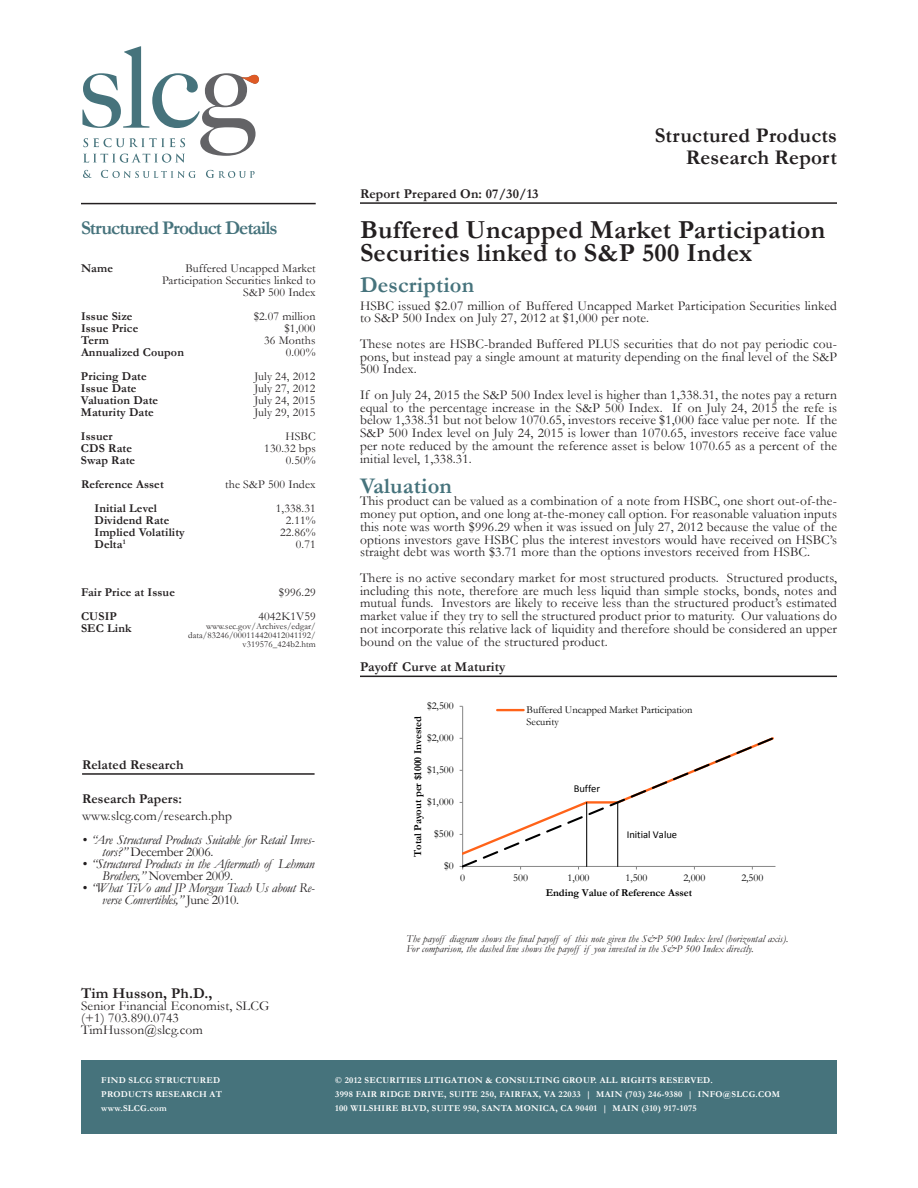
<style>
.page{position:relative;width:918px;height:1188px;background:#fff}
.page>*{position:absolute;margin:0;border:0;box-sizing:border-box;transform-origin:0 0}
.t1{font:700 26.25px/22.5px "Garamond";letter-spacing:.01em;color:#231f20}
.t2{font:700 22.5px "Garamond";letter-spacing:.01em;color:#46737c}
.t3{font:700 21px/22.5px "Garamond";letter-spacing:.01em;color:#231f20;text-align:right}
.t4{font:700 19.5px "Garamond";letter-spacing:-.05em;color:#46737c}
.t5{font:700 15px "Garamond";letter-spacing:.01em;color:#231f20}
.t6{font:13.5px/12.8px "Garamond";letter-spacing:.01em;color:#231f20;text-align:justify}
.t7{font:italic 13.5px/12px "Garamond";letter-spacing:-.02em;color:#231f20}
.t8{font:700 13.5px "Garamond";letter-spacing:.01em;color:#231f20}
.t9{font:12px/12px "Garamond";letter-spacing:.01em;color:#231f20;text-align:right}
.t10{font:700 12px/12px "Garamond";letter-spacing:.01em;color:#231f20}
.t11{font:italic 10.5px/9.8px "Garamond";letter-spacing:.01em;color:#231f20}
.t12{font:10.5px/11.9px "Garamond";letter-spacing:-.005em;color:#000}
.t13{font:700 10.5px "Garamond";color:#000}
.t14{font:10.5px "Calibri";letter-spacing:-.005em;color:#000}
.t15{font:700 9px/14.2px "Garamond";letter-spacing:.03em;color:#fff}
.t16{font:9px/9px "Garamond";letter-spacing:.01em;color:#231f20;text-align:right}
.s1{font-style:normal}
</style>
<div class="page">
<hr style="left:360px;top:202px;width:477px;height:2px;background:#231f20">
<hr style="left:360px;top:676px;width:477px;height:1px;background:#231f20">
<hr style="left:462px;top:706px;width:1px;height:160px;background:#868686">
<svg style="left:460px;top:735px;width:316px;height:134px"></svg>
<hr style="left:617px;top:802px;width:1px;height:64px;background:#000">
<hr style="left:586px;top:802px;width:1px;height:64px;background:#000">
<hr style="left:497px;top:709px;width:27px;height:2px;background:#ff6319">
<hr style="left:81px;top:203px;width:235px;height:1px;background:#231f20">
<div style="left:81px;top:1061px;width:234px;height:73px;background:#46737c"></div>
<div style="left:315px;top:1061px;width:522px;height:73px;background:#46737c"></div>
<hr style="left:82px;top:773px;width:233px;height:2px;background:#231f20">
<svg style="left:83px;top:170px;width:9px;height:8px"></svg>
<svg style="left:101px;top:170px;width:95px;height:8px"></svg>
<svg style="left:206px;top:170px;width:49px;height:8px"></svg>
<svg style="left:82px;top:46px;width:177px;height:117px"></svg>
<h3 class="t4" style="left:81px;top:215px;width:198px">Structured Product Details</h3>
<p class="t10" style="left:81px;top:263px;width:33px">Name</p>
<p class="t9" style="left:162px;top:262px;width:155px">Buffered Uncapped Market<br>Participation Securities linked to<br>S&amp;P 500 Index</p>
<p class="t9" style="left:254px;top:310px;width:63px">$2.07 million $1,000<br>36 Months<br>0.00%</p>
<p class="t9" style="left:254px;top:370px;width:63px;text-align:justify">July 24, 2012<br>July 27, 2012<br>July 24, 2015<br>July 29, 2015</p>
<p class="t10" style="left:81px;top:310px;width:104px">Issue Size<br>Issue Price<br>Term<br>Annualized Coupon</p>
<p class="t10" style="left:81px;top:370px;width:79px">Pricing Date<br>Issue Date<br>Valuation Date<br>Maturity Date</p>
<p class="t10" style="left:81px;top:430px;width:56px">Issuer<br>CDS Rate<br>Swap Rate</p>
<p class="t9" style="left:264px;top:430px;width:53px">HSBC<br>130.32 bps<br>0.50%</p>
<p class="t10" style="left:95px;top:502px;width:92px">Initial Level<br>Dividend Rate<br>Implied Volatility<br>Delta<sup>1</sup></p>
<p class="t9" style="left:276px;top:502px;width:41px">1,338.31<br>2.11%<br>22.86%<br>0.71</p>
<p class="t10" style="left:81px;top:479px;width:84px">Reference Asset</p>
<p class="t9" style="left:225px;top:478px;width:92px">the S&amp;P 500 Index</p>
<p class="t10" style="left:81px;top:580px;width:95px;line-height:24px">Fair Price at Issue<br>CUSIP</p>
<p class="t10" style="left:81px;top:622px;width:52px">SEC Link</p>
<p class="t9" style="left:258px;top:580px;width:59px;line-height:24px">$996.29<br>4042K1V59</p>
<p class="t16" style="left:188px;top:621px;width:129px">www.sec.gov/Archives/edgar/ data/83246/000114420412041192/ v319576_424b2.htm</p>
<p class="t8" style="left:82px;top:755px;width:103px">Related Research</p>
<p class="t8" style="left:82px;top:790px;width:102px">Research Papers:</p>
<p class="t6" style="left:82px;top:809px;width:151px">www.slcg.com/research.php</p>
<p class="t7" style="left:102px;top:833px;width:214px;text-indent:-20px">• “Are Structured Products Suitable for Retail Inves&shy;tors?” <span class="s1">December 2006.</span></p>
<p class="t7" style="left:102px;top:857px;width:214px;text-indent:-20px">• “Structured Products in the Aftermath of Lehman<br>Brothers,” <span class="s1">November 2009.</span></p>
<p class="t7" style="left:102px;top:881px;width:214px;text-indent:-20px">• “What TiVo and JP Morgan Teach Us about Re&shy;verse Convertibles,” <span class="s1">June 2010.</span></p>
<h3 class="t3" style="left:655px;top:124px;width:184px">Structured Products<br>Research Report</h3>
<p class="t8" style="left:360px;top:184px;width:180px">Report Prepared On: 07/30/13</p>
<h1 class="t1" style="left:360px;top:219px;width:467px">Buffered Uncapped Market Participation<br>Securities linked to S&amp;P 500 Index</h1>
<h2 class="t2" style="left:360px;top:270px;width:116px">Description</h2>
<p class="t6" style="left:360px;top:299px;width:478px">HSBC issued $2.07 million of Buffered Uncapped Market Participation Securities linked to S&amp;P 500 Index on July 27, 2012 at $1,000 per note.</p>
<p class="t6" style="left:360px;top:337px;width:478px">These notes are HSBC-branded Buffered PLUS securities that do not pay periodic cou&shy;pons, but instead pay a single amount at maturity depending on the final level of the S&amp;P 500 Index.</p>
<p class="t6" style="left:360px;top:388px;width:479px">If on July 24, 2015 the S&amp;P 500 Index level is higher than 1,338.31, the notes pay a return equal to the percentage increase in the S&amp;P 500 Index. If on July 24, 2015 the refe is below 1,338.31 but not below 1070.65, investors receive $1,000 face value per note. If the S&amp;P 500 Index level on July 24, 2015 is lower than 1070.65, investors receive face value per note reduced by the amount the reference asset is below 1070.65 as a percent of the initial level, 1,338.31.</p>
<h2 class="t2" style="left:360px;top:470px;width:94px">Valuation</h2>
<p class="t6" style="left:360px;top:494px;width:479px">This product can be valued as a combination of a note from HSBC, one short out-of-the&shy;money put option, and one long at-the-money call option. For reasonable valuation inputs this note was worth $996.29 when it was issued on July 27, 2012 because the value of the options investors gave HSBC plus the interest investors would have received on HSBC’s straight debt was worth $3.71 more than the options investors received from HSBC.</p>
<p class="t6" style="left:360px;top:571px;width:479px">There is no active secondary market for most structured products. Structured products, including this note, therefore are much less liquid than simple stocks, bonds, notes and mutual funds. Investors are likely to receive less than the structured product’s estimated market value if they try to sell the structured product prior to maturity. Our valuations do not incorporate this relative lack of liquidity and therefore should be considered an upper bound on the value of the structured product.</p>
<p class="t8" style="left:360px;top:658px;width:147px">Payoff Curve at Maturity</p>
<p class="t12" style="left:427px;top:700px;width:28px">$2,500</p>
<p class="t13" style="left:411px;top:857px;width:143px;rotate:-90deg">Total Payout per $1000 Invested</p>
<p class="t12" style="left:427px;top:732px;width:28px">$2,000</p>
<p class="t12" style="left:427px;top:764px;width:28px">$1,500</p>
<p class="t12" style="left:427px;top:796px;width:28px">$1,000</p>
<p class="t12" style="left:434px;top:828px;width:21px">$500</p>
<p class="t12" style="left:444px;top:860px;width:11px">$0</p>
<p class="t12" style="left:527px;top:703px;width:168px">Buffered Uncapped Market Participation<br>Security</p>
<p class="t14" style="left:574px;top:782px;width:28px">Buffer</p>
<p class="t14" style="left:627px;top:828px;width:52px">Initial Value</p>
<p class="t12" style="left:460px;top:872px;width:6px">0</p>
<p class="t12" style="left:513px;top:872px;width:16px">500</p>
<p class="t12" style="left:568px;top:872px;width:23px">1,000</p>
<p class="t12" style="left:625px;top:872px;width:23px">1,500</p>
<p class="t12" style="left:683px;top:872px;width:23px">2,000</p>
<p class="t12" style="left:741px;top:872px;width:23px">2,500</p>
<p class="t13" style="left:546px;top:886px;width:148px">Ending Value of Reference Asset</p>
<p class="t11" style="left:406px;top:933px;width:383px">The payoff diagram shows the final payoff of this note given the S&amp;P 500 Index level (horizontal axis).<br>For comparison, the dashed line shows the payoff if you invested in the S&amp;P 500 Index directly.</p>
<p class="t5" style="left:81px;top:983px;width:133px">Tim Husson, Ph.D.,</p>
<p class="t6" style="left:81px;top:999px;width:190px;line-height:12px;text-align:left">Senior Financial Economist, SLCG (+1) 703.890.0743<br>TimHusson@slcg.com</p>
<p class="t15" style="left:101px;top:1073px;width:122px">FIND SLCG STRUCTURED<br>PRODUCTS RESEARCH AT www.SLCG.com</p>
<p class="t15" style="left:335px;top:1073px;width:446px">© 2012 SECURITIES LITIGATION &amp; CONSULTING GROUP. ALL RIGHTS RESERVED.<br>3998 FAIR RIDGE DRIVE, SUITE 250, FAIRFAX, VA 22033 | MAIN (703) 246-9380 | INFO@SLCG.COM<br>100 WILSHIRE BLVD, SUITE 950, SANTA MONICA, CA 90401 | MAIN (310) 917-1075</p>
</div>
